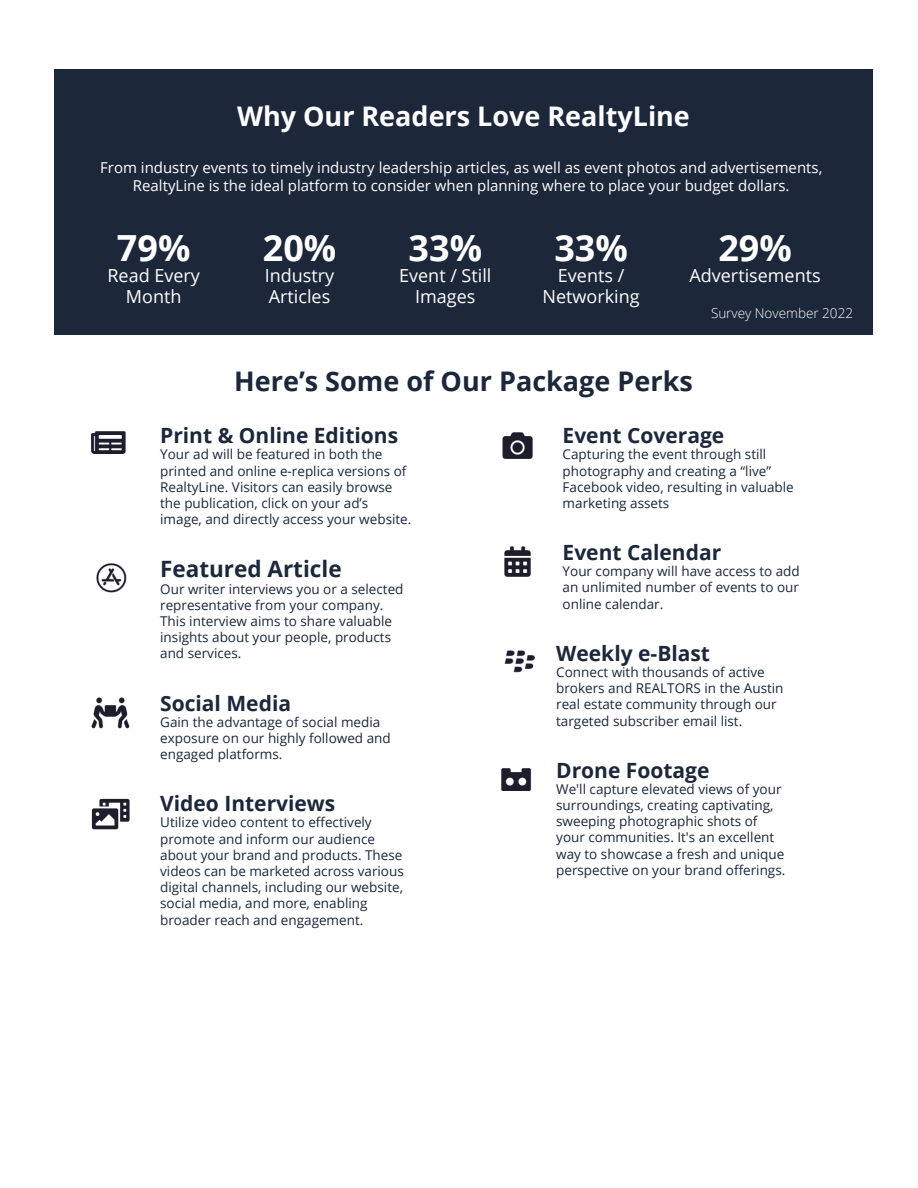
<style>
.page{position:relative;width:918px;height:1188px;background:#fff}
.page>*{position:absolute;margin:0;border:0;box-sizing:border-box;transform-origin:0 0}
.t1{font:700 36px "Open Sans";color:#fff}
.t2{font:700 27px "Open Sans";color:#fff}
.t3{font:700 27px "Open Sans";color:#1c273a}
.t4{font:700 22.5px "Open Sans";color:#1c273a}
.t5{font:700 21px "Open Sans";color:#1c273a}
.t6{font:18px "Open Sans";color:#fff}
.t7{font:15px/18px "Open Sans";color:#fff;text-align:center}
.t8{font:13.5px/16.2px "Open Sans";color:#1c273a}
.t9{font:300 13.5px "Open Sans";color:#fff}
</style>
<div class="page">
<div style="left:54px;top:69px;width:819px;height:265px;background:#1c273a"></div>
<img style="left:504px;top:546px;width:27px;height:31px">
<img style="left:502px;top:432px;width:31px;height:27px">
<img style="left:91px;top:798px;width:39px;height:32px">
<img style="left:501px;top:768px;width:31px;height:23px">
<img style="left:91px;top:697px;width:39px;height:32px">
<img style="left:504px;top:650px;width:31px;height:23px">
<img style="left:96px;top:563px;width:31px;height:30px">
<img style="left:91px;top:431px;width:35px;height:23px">
<p class="t2" style="left:237px;top:97px;width:454px">Why Our Readers Love RealtyLine</p>
<p class="t7" style="left:100px;top:158px;width:724px">From industry events to timely industry leadership articles, as well as event photos and advertisements,<br>RealtyLine is the ideal platform to consider when planning where to place your budget dollars.</p>
<p class="t1" style="left:117px;top:222px;width:75px">79%</p>
<p class="t6" style="left:108px;top:263px;width:94px">Read Every</p>
<p class="t6" style="left:126px;top:284px;width:57px">Month</p>
<p class="t1" style="left:263px;top:222px;width:75px">20%</p>
<p class="t6" style="left:265px;top:263px;width:71px">Industry</p>
<p class="t6" style="left:269px;top:284px;width:63px">Articles</p>
<p class="t1" style="left:409px;top:222px;width:75px">33%</p>
<p class="t6" style="left:399px;top:263px;width:94px">Event / Still</p>
<p class="t6" style="left:415px;top:284px;width:62px">Images</p>
<p class="t1" style="left:554px;top:222px;width:75px">33%</p>
<p class="t6" style="left:558px;top:263px;width:68px">Events /</p>
<p class="t6" style="left:543px;top:284px;width:99px">Networking</p>
<p class="t1" style="left:718px;top:222px;width:75px">29%</p>
<p class="t6" style="left:689px;top:263px;width:133px">Advertisements</p>
<p class="t9" style="left:711px;top:304px;width:144px">Survey November 2022</p>
<p class="t3" style="left:234px;top:362px;width:460px">Here’s Some of Our Package Perks</p>
<p class="t5" style="left:160px;top:421px;width:239px">Print &amp; Online Editions</p>
<p class="t8" style="left:160px;top:446px;width:253px">Your ad will be featured in both the printed and online e-replica versions of RealtyLine. Visitors can easily browse the publication, click on your ad’s image, and directly access your website.</p>
<p class="t5" style="left:563px;top:421px;width:163px">Event Coverage</p>
<p class="t8" style="left:563px;top:446px;width:233px">Capturing the event through still photography and creating a “live”<br>Facebook video, resulting in valuable marketing assets</p>
<p class="t4" style="left:160px;top:553px;width:183px">Featured Article</p>
<p class="t8" style="left:160px;top:580px;width:245px">Our writer interviews you or a selected representative from your company.<br>This interview aims to share valuable insights about your people, products and services.</p>
<p class="t5" style="left:160px;top:688px;width:132px">Social Media</p>
<p class="t8" style="left:160px;top:713px;width:232px">Gain the advantage of social media exposure on our highly followed and engaged platforms.</p>
<p class="t5" style="left:160px;top:789px;width:177px">Video Interviews</p>
<p class="t8" style="left:160px;top:814px;width:245px">Utilize video content to effectively promote and inform our audience about your brand and products. These videos can be marketed across various digital channels, including our website, social media, and more, enabling broader reach and engagement.</p>
<p class="t5" style="left:563px;top:538px;width:160px">Event Calendar</p>
<p class="t8" style="left:563px;top:563px;width:239px;text-align:justify">Your company will have access to add an unlimited number of events to our online calendar.</p>
<p class="t5" style="left:556px;top:638px;width:155px">Weekly e-Blast</p>
<p class="t8" style="left:556px;top:664px;width:229px">Connect with thousands of active brokers and REALTORS in the Austin real estate community through our targeted subscriber email list.</p>
<p class="t5" style="left:556px;top:755px;width:155px">Drone Footage</p>
<p class="t8" style="left:556px;top:780px;width:231px">We'll capture elevated views of your surroundings, creating captivating, sweeping photographic shots of your communities. It's an excellent way to showcase a fresh and unique perspective on your brand offerings.</p>
</div>
